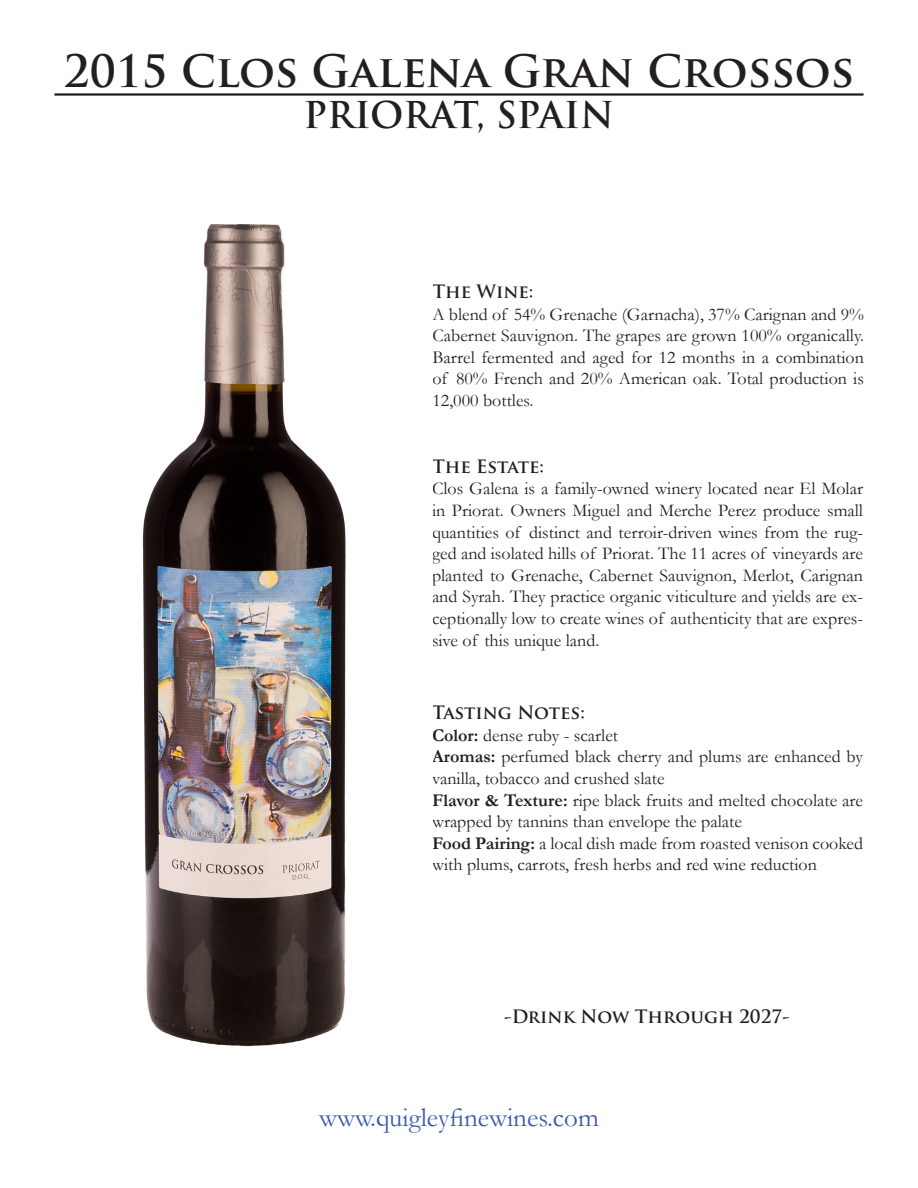
<style>
.page{position:relative;width:918px;height:1188px;background:#fff}
.page>*{position:absolute;margin:0;border:0;box-sizing:border-box;transform-origin:0 0}
.t1{font:700 43.5px "Trajan Pro";color:#231f20}
.t2{font:700 36px "Trajan Pro";color:#231f20}
.t3{font:27px "Garamond";color:#3a59a7}
.t4{font:18px/21.6px "Garamond";color:#231f20}
.t5{font:700 18px "Trajan Pro";color:#231f20}
.s1{font-weight:700}
</style>
<div class="page">
<hr style="left:54px;top:93px;width:810px;height:3px;background:#231f20">
<img style="left:142px;top:224px;width:204px;height:823px">
<p class="t1" style="left:64px;top:44px;width:792px">2015 Clos Galena Gran Crossos</p>
<p class="t2" style="left:304px;top:92px;width:312px">PRIORAT, SPAIN</p>
<p class="t5" style="left:432px;top:280px;width:103px">The Wine:</p>
<p class="t4" style="left:432px;top:303px;width:433px;text-align:justify">A blend of 54% Grenache (Garnacha), 37% Carignan and 9% Cabernet Sauvignon. The grapes are grown 100% organically.<br>Barrel fermented and aged for 12 months in a combination of 80% French and 20% American oak. Total production is 12,000 bottles.</p>
<p class="t5" style="left:432px;top:455px;width:114px">The Estate:</p>
<p class="t4" style="left:432px;top:477px;width:433px;text-align:justify">Clos Galena is a family-owned winery located near El Molar in Priorat. Owners Miguel and Merche Perez produce small quantities of distinct and terroir-driven wines from the rug&shy;ged and isolated hills of Priorat. The 11 acres of vineyards are planted to Grenache, Cabernet Sauvignon, Merlot, Carignan and Syrah. They practice organic viticulture and yields are ex&shy;ceptionally low to create wines of authenticity that are expres&shy;sive of this unique land.</p>
<p class="t5" style="left:432px;top:701px;width:154px">Tasting Notes:</p>
<p class="t4" style="left:432px;top:724px;width:188px"><span class="s1">Color:</span> dense ruby - scarlet</p>
<p class="t4" style="left:432px;top:745px;width:433px"><span class="s1">Aromas:</span> perfumed black cherry and plums are enhanced by vanilla, tobacco and crushed slate</p>
<p class="t4" style="left:432px;top:789px;width:433px"><span class="s1">Flavor &amp; Texture:</span> ripe black fruits and melted chocolate are wrapped by tannins than envelope the palate</p>
<p class="t4" style="left:432px;top:832px;width:433px"><span class="s1">Food Pairing:</span> a local dish made from roasted venison cooked with plums, carrots, fresh herbs and red wine reduction</p>
<p class="t5" style="left:504px;top:1006px;width:287px">-Drink Now Through 2027-</p>
<p class="t3" style="left:319px;top:1099px;width:281px">www.quigleyfinewines.com</p>
</div>
